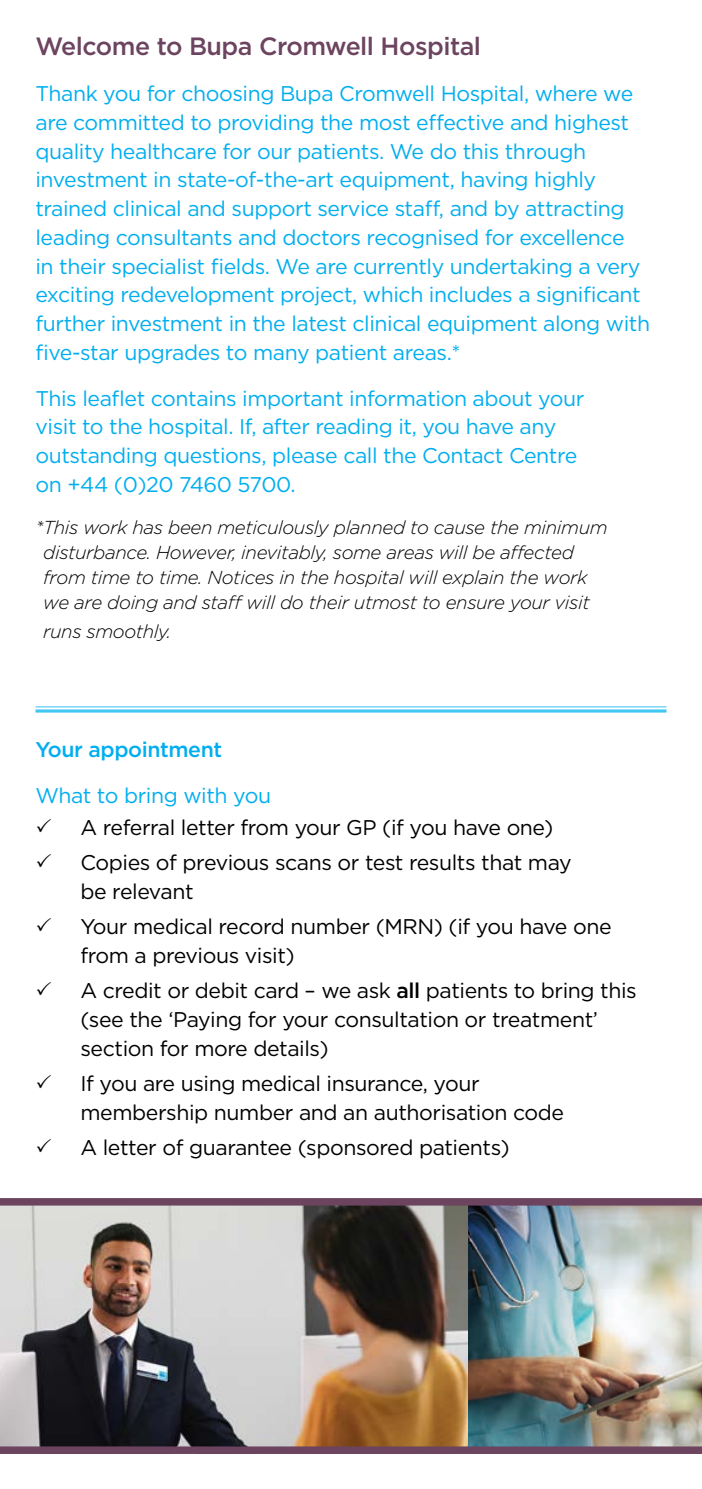
<style>
.page{position:relative;width:702px;height:1489px;background:#fff}
.page>*{position:absolute;margin:0;border:0;box-sizing:border-box;transform-origin:0 0}
.t1{font:500 25px "Gotham";letter-spacing:-.02em;color:#6c445f}
.t2{font:21.25px/28.8px "Gotham";letter-spacing:-.02em;color:#00aeef}
.t3{font:21.25px/28.8px "Gotham";letter-spacing:-.02em;color:#000}
.t4{font:500 21.25px "Gotham";letter-spacing:-.02em;color:#00aeef}
.t5{font:italic 300 18.75px/25px "Gotham";letter-spacing:-.02em;color:#000}
.s1{font-weight:500}
</style>
<div class="page">
<hr style="left:35px;top:709px;width:631px;height:3px;background:#40c7f4">
<hr style="left:35px;top:706px;width:631px;height:1px;background:#40c7f4">
<img style="left:0;top:1205px;width:702px;height:241px">
<svg style="left:0;top:1198px;width:702px;height:7px;background:#6d4660"></svg>
<div style="left:0;top:1446px;width:702px;height:7px;background:#6c445f"></div>
<p class="t1" style="left:35px;top:30px;width:447px">Welcome to Bupa Cromwell Hospital</p>
<p class="t2" style="left:35px;top:79px;width:616px">Thank you for choosing Bupa Cromwell Hospital, where we are committed to providing the most effective and highest quality healthcare for our patients. We do this through investment in state-of-the-art equipment, having highly trained clinical and support service staff, and by attracting leading consultants and doctors recognised for excellence<br>in their specialist fields. We are currently undertaking a very exciting redevelopment project, which includes a significant further investment in the latest clinical equipment along with five-star upgrades to many patient areas.*</p>
<p class="t2" style="left:35px;top:383px;width:550px">This leaflet contains important information about your visit to the hospital. If, after reading it, you have any outstanding questions, please call the Contact Centre on +44 (0)20 7460 5700.</p>
<p class="t5" style="left:43px;top:514px;width:566px;text-indent:-8px">*This work has been meticulously planned to cause the minimum disturbance. However, inevitably, some areas will be affected from time to time. Notices in the hospital will explain the work we are doing and staff will do their utmost to ensure your visit</p>
<p class="t5" style="left:43px;top:618px;width:130px">runs smoothly.</p>
<p class="t4" style="left:35px;top:736px;width:188px">Your appointment</p>
<p class="t2" style="left:35px;top:780px;width:237px">What to bring with you</p>
<p class="t3" style="left:35px;top:812px;width:519px">✓ A referral letter from your GP (if you have one)</p>
<p class="t3" style="left:80px;top:848px;width:493px;text-indent:-45px">✓ Copies of previous scans or test results that may be relevant</p>
<p class="t3" style="left:80px;top:912px;width:532px;text-indent:-45px">✓ Your medical record number (MRN) (if you have one from a previous visit)</p>
<p class="t3" style="left:80px;top:975px;width:558px;text-indent:-45px">✓ A credit or debit card – we ask <span class="s1">all</span> patients to bring this (see the ‘Paying for your consultation or treatment’ section for more details)</p>
<p class="t3" style="left:80px;top:1068px;width:485px;text-indent:-45px">✓ If you are using medical insurance, your membership number and an authorisation code</p>
<p class="t3" style="left:35px;top:1132px;width:476px">✓ A letter of guarantee (sponsored patients)</p>
</div>
